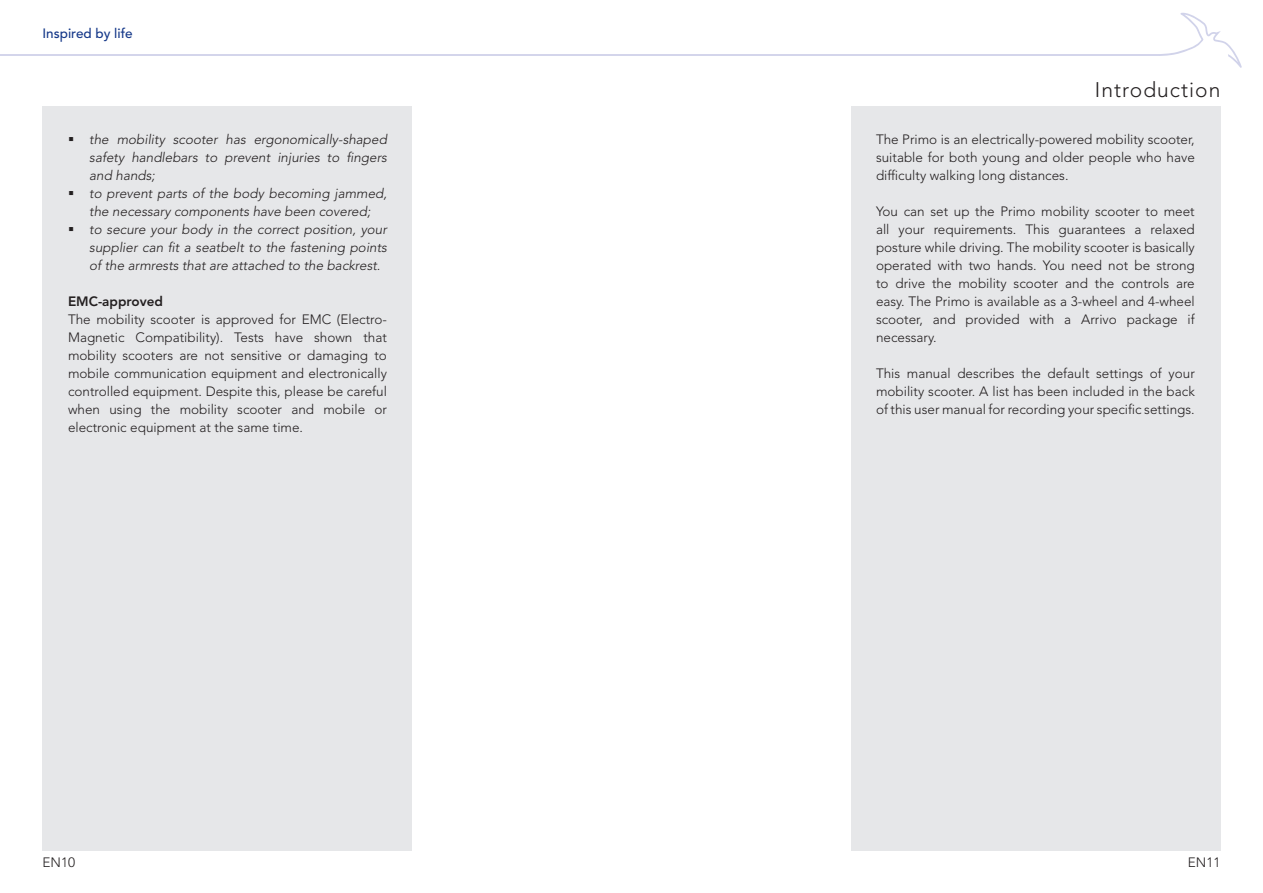
<style>
.page{position:relative;width:1263px;height:893px;background:#fff}
.page>*{position:absolute;margin:0;border:0;box-sizing:border-box;transform-origin:0 0}
.t1{font:300 21px "Avenir LT Std";letter-spacing:.05em;color:#231f20}
.platte_tekst{font:300 13.5px/18px "Avenir LT Std";color:#231f20;text-align:justify}
.t2{font:italic 300 13.5px/18px "Avenir LT Std";color:#231f20;text-align:justify}
.t3{font:500 13.5px "Avenir LT Std";color:#153889}
.kopje{font:800 13.5px "Avenir LT Std";color:#231f20}
</style>
<div class="page">
<div style="left:43px;top:106px;width:369px;height:744px;background:#e6e7e9"></div>
<div style="left:851px;top:106px;width:369px;height:744px;background:#e6e7e9"></div>
<svg style="left:0;top:13px;width:1242px;height:55px"></svg>
<p class="t3" style="left:43px;top:26px;width:92px">Inspired by life</p>
<p class="t2" style="left:89px;top:131px;width:299px">the mobility scooter has ergonomically-shaped safety handlebars to prevent injuries to fingers and hands;</p>
<p class="t2" style="left:89px;top:185px;width:299px">to prevent parts of the body becoming jammed, the necessary components have been covered;</p>
<p class="t2" style="left:89px;top:221px;width:299px">to secure your body in the correct position, your supplier can fit a seatbelt to the fastening points of the armrests that are attached to the backrest.</p>
<p class="kopje" style="left:68px;top:293px;width:97px">EMC-approved</p>
<p class="platte_tekst" style="left:68px;top:310px;width:320px">The mobility scooter is approved for EMC (Electro-Magnetic Compatibility). Tests have shown that mobility scooters are not sensitive or damaging to mobile communication equipment and electronically controlled equipment. Despite this, please be careful when using the mobility scooter and mobile or electronic equipment at the same time.</p>
<p class="t1" style="left:1095px;top:77px;width:127px">Introduction</p>
<p class="platte_tekst" style="left:876px;top:130px;width:320px">The Primo is an electrically-powered mobility scooter, suitable for both young and older people who have difficulty walking long distances.</p>
<p class="platte_tekst" style="left:876px;top:202px;width:320px">You can set up the Primo mobility scooter to meet all your requirements. This guarantees a relaxed posture while driving. The mobility scooter is basically operated with two hands. You need not be strong to drive the mobility scooter and the controls are easy. The Primo is available as a 3-wheel and 4-wheel scooter, and provided with a Arrivo package if necessary.</p>
<p class="platte_tekst" style="left:876px;top:364px;width:320px">This manual describes the default settings of your mobility scooter. A list has been included in the back of this user manual for recording your specific settings.</p>
<p class="platte_tekst" style="left:43px;top:854px;width:34px">EN10</p>
<p class="platte_tekst" style="left:1188px;top:854px;width:34px">EN11</p>
</div>
